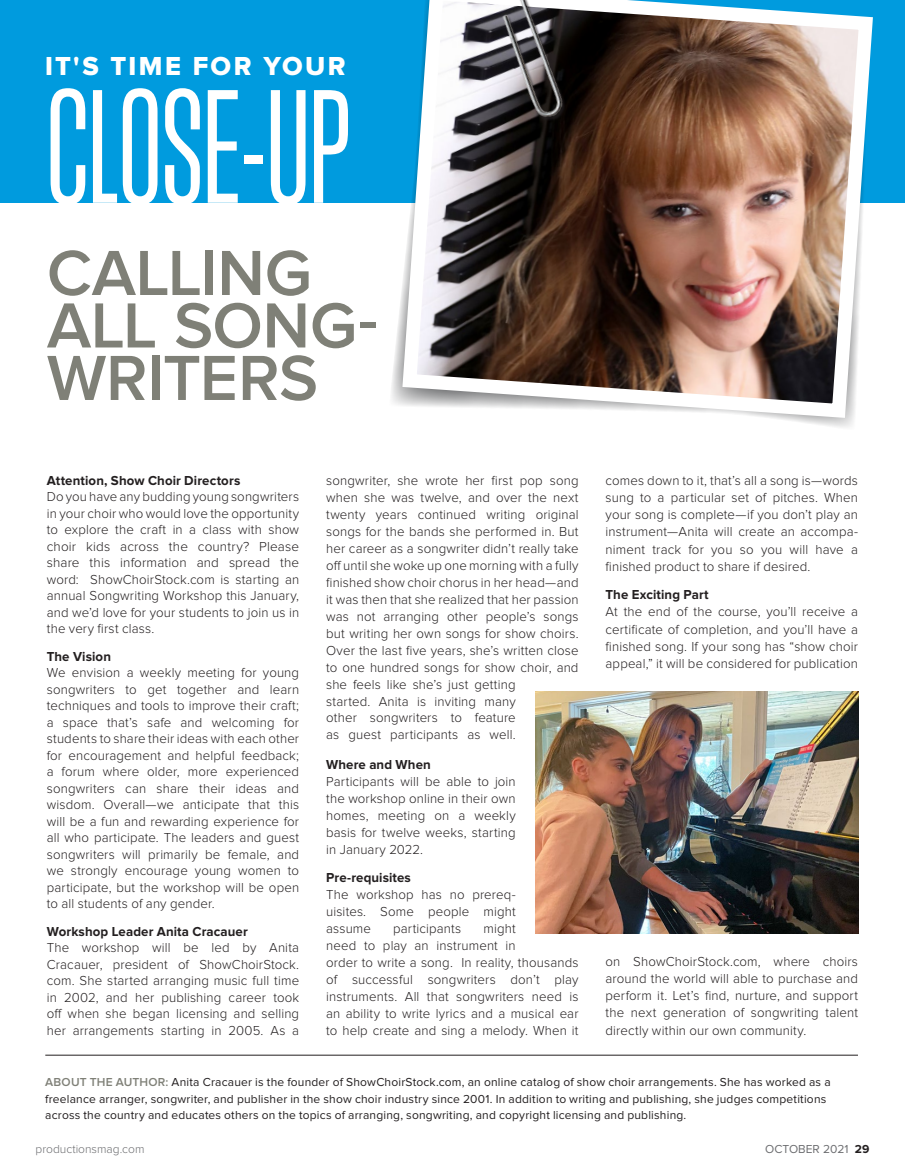
<style>
.page{position:relative;width:905px;height:1175px;background:#fff}
.page>*{position:absolute;margin:0;border:0;box-sizing:border-box;transform-origin:0 0}
.t1{font:147px "Trump Gothic Pro";letter-spacing:-.015em;color:#fff}
.t2{font:600 66px/52.5px "Proxima Nova";letter-spacing:-.005em;color:#7f8077}
.t3{font:27px "Proxima Nova Extrabld";letter-spacing:.085em;color:#fff}
.t4{font:300 13.5px/16.5px "Proxima Nova";letter-spacing:.01em;color:#231f20;text-align:justify}
.t5{font:700 13.5px "Proxima Nova";letter-spacing:.01em;color:#231f20}
.t6{font:12px/16.5px "Proxima Nova";letter-spacing:.015em;color:#231f20}
.t7{font:300 12px "Proxima Nova";color:#6c6d70}
.t8{font:12px "Proxima Nova";color:#6c6d70}
.s1{font-weight:600;color:#7f8077}
.s2{font-weight:700;color:#231f20}
</style>
<div class="page">
<div style="left:0;top:0;width:904px;height:203px;background:#009bde"></div>
<img style="left:395px;top:0;width:478px;height:425px">
<img style="left:458px;top:0;width:128px;height:124px">
<img style="left:536px;top:691px;width:322px;height:242px">
<hr style="left:45px;top:1054px;width:813px;height:1px;background:#231f20">
<h3 class="t3" style="left:45px;top:54px;width:302px">IT'S TIME FOR YOUR</h3>
<h1 class="t1" style="left:45px;top:64px;width:307px">CLOSE-UP</h1>
<h2 class="t2" style="left:47px;top:249px;width:333px">CALLING<br>ALL SONG-<br>WRITERS</h2>
<p class="t5" style="left:47px;top:474px;width:195px">Attention, Show Choir Directors</p>
<p class="t4" style="left:47px;top:489px;width:254px">Do you have any budding young songwriters in your choir who would love the opportunity to explore the craft in a class with show choir kids across the country? Please share this information and spread the word: ShowChoirStock.com is starting an annual Songwriting Workshop this January, and we’d love for your students to join us in the very first class.</p>
<p class="t5" style="left:47px;top:650px;width:66px">The Vision</p>
<p class="t4" style="left:47px;top:665px;width:254px">We envision a weekly meeting for young songwriters to get together and learn techniques and tools to improve their craft; a space that’s safe and welcoming for students to share their ideas with each other for encouragement and helpful feedback; a forum where older, more experienced songwriters can share their ideas and wisdom. Overall—we anticipate that this will be a fun and rewarding experience for all who participate. The leaders and guest songwriters will primarily be female, and we strongly encourage young women to participate, but the workshop will be open to all students of any gender.</p>
<p class="t5" style="left:47px;top:924px;width:202px">Workshop Leader Anita Cracauer</p>
<p class="t4" style="left:47px;top:940px;width:254px">The workshop will be led by Anita Cracauer, president of ShowChoirStock. com. She started arranging music full time in 2002, and her publishing career took off when she began licensing and selling her arrangements starting in 2005. As a</p>
<p class="t4" style="left:326px;top:472px;width:254px;line-height:17px;text-align:left">songwriter, she wrote her first pop song when she was twelve, and over the next twenty years continued writing original songs for the bands she performed in. But her career as a songwriter didn’t really take off until she woke up one morning with a fully finished show choir chorus in her head—and it was then that she realized that her passion was not arranging other people’s songs but writing her own songs for show choirs.<br>Over the last five years, she’s written close to one hundred songs for show choir, and she feels like she’s just getting<br>started. Anita is inviting many<br>other songwriters to feature<br>as guest participants as well.</p>
<p class="t5" style="left:326px;top:758px;width:106px">Where and When</p>
<p class="t4" style="left:326px;top:773px;width:191px;line-height:17px">Participants will be able to join the workshop online in their own homes, meeting on a weekly basis for twelve weeks, starting in January 2022.</p>
<p class="t5" style="left:326px;top:871px;width:86px">Pre-requisites</p>
<p class="t4" style="left:326px;top:886px;width:191px;line-height:17px">The workshop has no prereq&shy;uisites. Some people might assume</p>
<p class="t4" style="left:326px;top:920px;width:254px;line-height:17px;text-align:left;text-indent:157px">might<br>need to play an instrument in<br>order to write a song. In reality, thousands of successful songwriters don’t play instruments. All that songwriters need is an ability to write lyrics and a musical ear to help create and sing a melody. When it</p>
<p class="t4" style="left:393px;top:920px;width:70px">participants</p>
<p class="t4" style="left:605px;top:472px;width:254px;line-height:17.2px">comes down to it, that’s all a song is—words sung to a particular set of pitches. When your song is complete—if you don’t play an instrument—Anita will create an accompa&shy;niment track for you so you will have a finished product to share if desired.</p>
<p class="t5" style="left:605px;top:588px;width:105px">The Exciting Part</p>
<p class="t4" style="left:605px;top:604px;width:254px;line-height:17.2px">At the end of the course, you’ll receive a certificate of completion, and you’ll have a finished song. If your song has “show choir appeal,” it will be considered for publication</p>
<p class="t4" style="left:605px;top:953px;width:254px;line-height:17.2px">on ShowChoirStock.com, where choirs around the world will able to purchase and perform it. Let’s find, nurture, and support the next generation of songwriting talent directly within our own community.</p>
<p class="t6" style="left:45px;top:1074px;width:786px"><span class="s1">ABOUT THE AUTHOR:</span> Anita Cracauer is the founder of ShowChoirStock.com, an online catalog of show choir arrangements. She has worked as a freelance arranger, songwriter, and publisher in the show choir industry since 2001. In addition to writing and publishing, she judges competitions across the country and educates others on the topics of arranging, songwriting, and copyright licensing and publishing.</p>
<p class="t7" style="left:36px;top:1143px;width:110px">productionsmag.com</p>
<p class="t8" style="left:765px;top:1143px;width:106px">OCTOBER 2021 <span class="s2">29</span></p>
</div>
